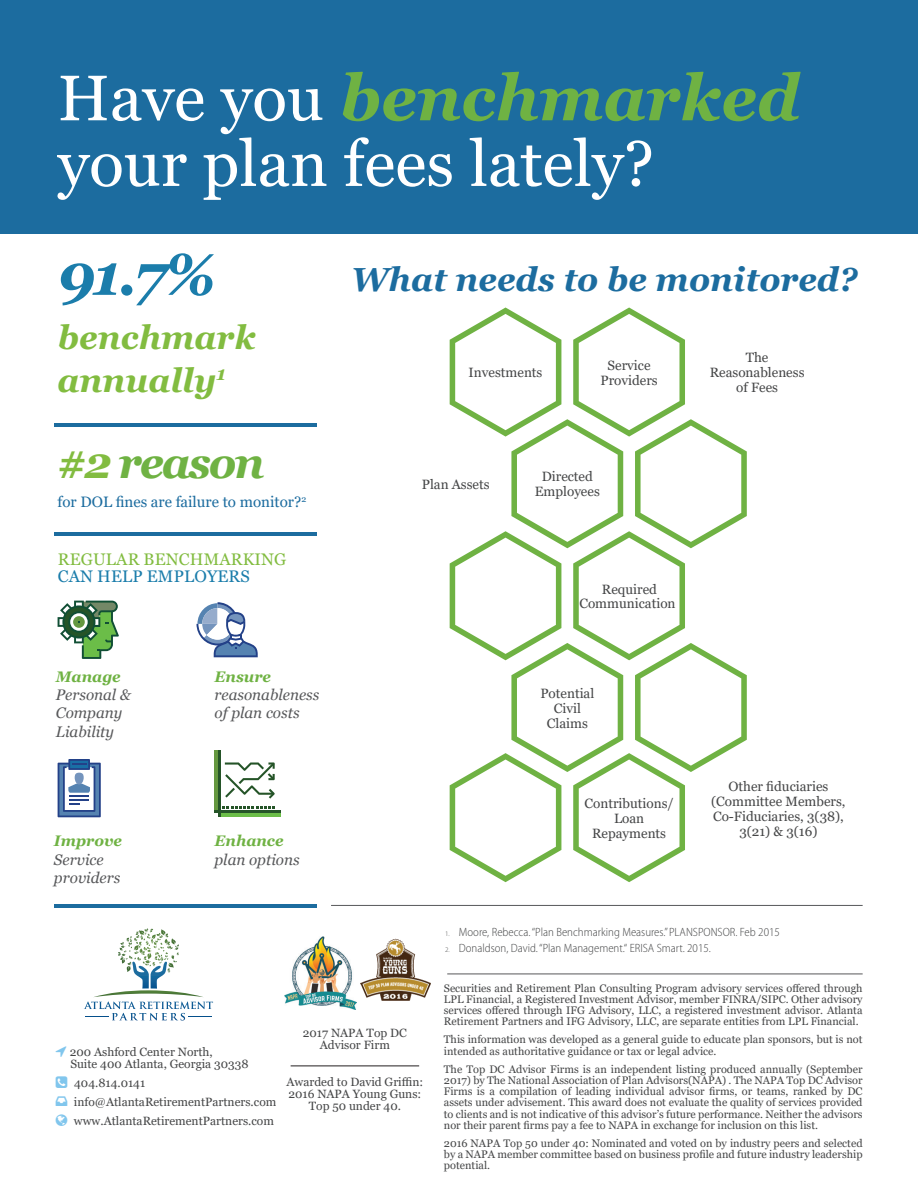
<style>
.page{position:relative;width:918px;height:1188px;background:#fff}
.page>*{position:absolute;margin:0;border:0;box-sizing:border-box;transform-origin:0 0}
.t1{font:64.2px/65.7px "Georgia";color:#fff}
.t2{font:italic 700 58.2px "Georgia";color:#1b7dab}
.t3{font:italic 700 43.65px "Georgia";letter-spacing:-.05em;color:#6fb243}
.t4{font:italic 700 33.3px "Georgia";color:#1c6c9f}
.t5{font:italic 700 33.3px/42.2px "Georgia";color:#82bc40}
.t6{font:16.8px "Georgia";letter-spacing:.01em;color:#82bc40}
.t7{font:16.8px "Georgia";letter-spacing:.01em;color:#1b7dab}
.t8{font:italic 15.3px/18.3px "Georgia";color:#57585a}
.t9{font:italic 700 15.3px "Georgia";color:#6fb243}
.t10{font:15.15px "Georgia";color:#1c6c9f}
.t11{font:13.5px/15px "Georgia";color:#454647;text-align:center}
.t12{font:12px/12px "Georgia";color:#454647}
.t13{font:300 semi-condensed 12px "Myriad Pro";color:#454647}
.t14{font:10.95px/11.2px "Georgia";color:#454647;text-align:justify}
.s1{font-weight:700;font-style:italic;color:#6fb243}
.s2{color:#82bc40}
.s3{font-stretch:normal;font-size:7.05px}
</style>
<div class="page">
<div style="left:0;top:0;width:918px;height:233px;background:#1c6c9f"></div>
<hr style="left:54px;top:532px;width:262px;height:4px;background:#1c6c9f">
<hr style="left:54px;top:423px;width:262px;height:4px;background:#1c6c9f">
<svg style="left:450px;top:308px;width:297px;height:574px"></svg>
<hr style="left:331px;top:905px;width:532px;height:1px;background:#57585a">
<hr style="left:447px;top:974px;width:416px;height:1px;background:#57585a">
<svg style="left:84px;top:928px;width:129px;height:93px"></svg>
<img style="left:361px;top:938px;width:70px;height:63px">
<hr style="left:291px;top:1066px;width:128px;height:1px;background:#231f20">
<img style="left:285px;top:937px;width:72px;height:73px">
<svg style="left:196px;top:602px;width:62px;height:55px"></svg>
<svg style="left:58px;top:759px;width:43px;height:58px"></svg>
<svg style="left:221px;top:812px;width:60px;height:5px"></svg>
<svg style="left:214px;top:750px;width:5px;height:60px"></svg>
<hr style="left:219px;top:750px;width:2px;height:67px;background:#255428">
<hr style="left:214px;top:810px;width:67px;height:2px;background:#255428">
<svg style="left:223px;top:806px;width:52px;height:2px"></svg>
<svg style="left:225px;top:762px;width:50px;height:37px"></svg>
<svg style="left:58px;top:601px;width:61px;height:58px"></svg>
<hr style="left:54px;top:904px;width:262px;height:4px;background:#1c6c9f">
<h1 class="t1" style="left:58px;top:67px;width:744px">Have you <span class="s1">benchmarked </span>your plan fees lately?</h1>
<h2 class="t2" style="left:58px;top:237px;width:159px">91.7%</h2>
<h3 class="t5" style="left:58px;top:317px;width:200px">benchmark annually<sup>1</sup></h3>
<h3 class="t3" style="left:56px;top:434px;width:210px"><span class="s2">#2</span> reason</h3>
<h3 class="t10" style="left:58px;top:493px;width:250px">for DOL fines are failure to monitor?<sup>2</sup></h3>
<h3 class="t6" style="left:58px;top:549px;width:230px">REGULAR BENCHMARKING</h3>
<h3 class="t7" style="left:58px;top:566px;width:194px">CAN HELP EMPLOYERS</h3>
<h3 class="t9" style="left:56px;top:666px;width:66px">Manage</h3>
<h3 class="t8" style="left:56px;top:686px;width:76px">Personal &amp;<br>Company<br>Liability</h3>
<h3 class="t9" style="left:54px;top:831px;width:70px">Improve</h3>
<h3 class="t8" style="left:54px;top:850px;width:68px">Service providers</h3>
<h3 class="t9" style="left:214px;top:666px;width:58px">Ensure</h3>
<h3 class="t8" style="left:214px;top:686px;width:106px">reasonableness of plan costs</h3>
<h3 class="t9" style="left:214px;top:831px;width:71px">Enhance</h3>
<h3 class="t8" style="left:214px;top:850px;width:87px">plan options</h3>
<h3 class="t4" style="left:351px;top:258px;width:508px">What needs to be monitored?</h3>
<p class="t11" style="left:469px;top:365px;width:75px">Investments</p>
<p class="t11" style="left:600px;top:358px;width:59px">Service<br>Providers</p>
<p class="t11" style="left:422px;top:477px;width:69px">Plan Assets</p>
<p class="t11" style="left:535px;top:469px;width:67px">Directed<br>Employees</p>
<p class="t11" style="left:579px;top:582px;width:98px;line-height:14.2px">Required<br>Communication</p>
<p class="t11" style="left:540px;top:686px;width:55px">Potential<br>Civil<br>Claims</p>
<p class="t11" style="left:584px;top:796px;width:91px">Contributions/<br>Loan<br>Repayments</p>
<p class="t11" style="left:710px;top:350px;width:96px">The<br>Reasonableness of Fees</p>
<p class="t11" style="left:711px;top:780px;width:136px">Other fiduciaries (Committee Members,<br>Co-Fiduciaries, 3(38),<br>3(21) &amp; 3(16)</p>
<p class="t13" style="left:445px;top:924px;width:336px"><span class="s3">1.</span> Moore, Rebecca. “Plan Benchmarking Measures.” PLANSPONSOR. Feb 2015</p>
<p class="t13" style="left:445px;top:941px;width:267px"><span class="s3">2.</span> Donaldson, David. “Plan Management.“ ERISA Smart. 2015.</p>
<p class="t12" style="left:70px;top:1046px;width:180px">200 Ashford Center North,<br>Suite 400 Atlanta, Georgia 30338</p>
<p class="t12" style="left:74px;top:1074px;width:204px;line-height:18.8px">404.814.0141 info@AtlantaRetirementPartners.com www.AtlantaRetirementPartners.com</p>
<p class="t12" style="left:303px;top:1027px;width:106px;text-align:center">2017 NAPA Top DC<br>Advisor Firm</p>
<p class="t12" style="left:287px;top:1076px;width:138px;text-align:center">Awarded to David Griffin:<br>2016 NAPA Young Guns:<br>Top 50 under 40.</p>
<p class="t14" style="left:444px;top:983px;width:420px">Securities and Retirement Plan Consulting Program advisory services offered through LPL Financial, a Registered Investment Advisor, member FINRA/SIPC. Other advisory services offered through IFG Advisory, LLC, a registered investment advisor. Atlanta Retirement Partners and IFG Advisory, LLC, are separate entities from LPL Financial.</p>
<p class="t14" style="left:444px;top:1034px;width:420px">This information was developed as a general guide to educate plan sponsors, but is not intended as authoritative guidance or tax or legal advice.</p>
<p class="t14" style="left:444px;top:1064px;width:420px">The Top DC Advisor Firms is an independent listing produced annually (September 2017) by The National Association of Plan Advisors(NAPA) . The NAPA Top DC Advisor Firms is a compilation of leading individual advisor firms, or teams, ranked by DC assets under advisement. This award does not evaluate the quality of services provided to clients and is not indicative of this advisor’s future performance. Neither the advisors nor their parent firms pay a fee to NAPA in exchange for inclusion on this list.</p>
<p class="t14" style="left:444px;top:1138px;width:420px">2016 NAPA Top 50 under 40: Nominated and voted on by industry peers and selected by a NAPA member committee based on business profile and future industry leadership potential.</p>
</div>
